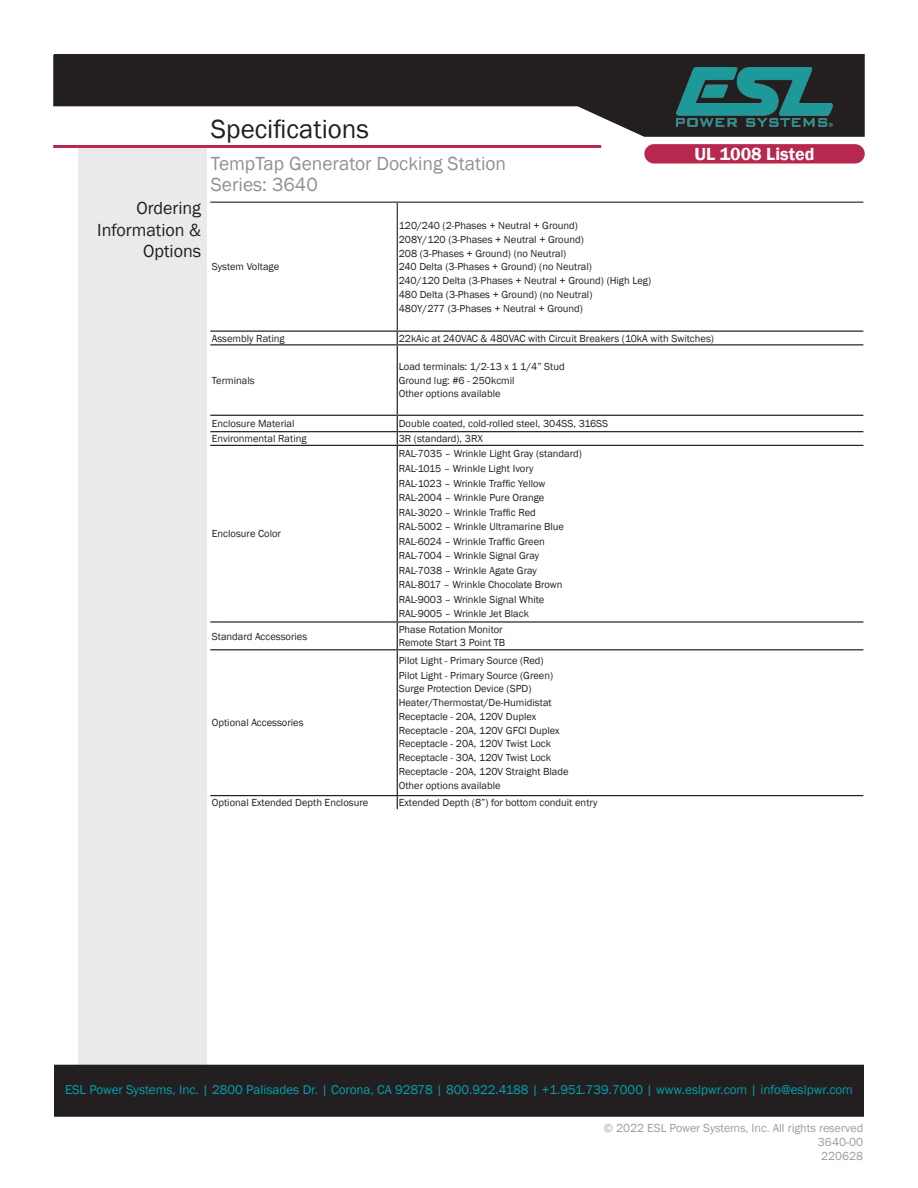
<style>
.page{position:relative;width:918px;height:1188px;background:#fff}
.page>*{position:absolute;margin:0;border:0;box-sizing:border-box;transform-origin:0 0}
.t1{font:27px "Franklin Gothic";color:#231f20}
.t2{font:19.5px "Franklin Gothic";color:#8f9194}
.t3{font:18px "Franklin Gothic";color:#231f20}
.t4{font:600 18px "Franklin Gothic";color:#fff}
.t5{font:13.2px "Franklin Gothic";color:#00a0b0}
.t6{font:12px "Franklin Gothic";color:#9b9da0}
.t7{font:10.5px/13.8px "Franklin Gothic";color:#231f20}
</style>
<div class="page">
<svg style="left:53px;top:54px;width:812px;height:83px"></svg>
<div style="left:78px;top:147px;width:128px;height:968px;background:#eaeaea"></div>
<hr style="left:53px;top:145px;width:548px;height:3px;background:#b8274e">
<div style="left:55px;top:1065px;width:808px;height:51px;background:#231f20"></div>
<div style="left:54px;top:1065px;width:810px;height:52px;border:2px solid #231f20"></div>
<img style="left:677px;top:68px;width:155px;height:58px">
<div style="left:644px;top:144px;width:221px;height:19px;background:#b8274e;border-radius:10px"></div>
<hr style="left:397px;top:331px;width:466px;height:1px;background:#231f20">
<hr style="left:397px;top:345px;width:1px;height:70px;background:#231f20">
<svg style="left:397px;top:416px;width:1px;height:29px"></svg>
<hr style="left:397px;top:446px;width:1px;height:175px;background:#231f20">
<svg style="left:397px;top:623px;width:1px;height:26px"></svg>
<hr style="left:397px;top:650px;width:1px;height:145px;background:#231f20">
<svg style="left:397px;top:796px;width:1px;height:13px"></svg>
<hr style="left:210px;top:344px;width:187px;height:1px;background:#231f20">
<hr style="left:397px;top:344px;width:466px;height:1px;background:#231f20">
<hr style="left:210px;top:415px;width:187px;height:1px;background:#231f20">
<hr style="left:210px;top:431px;width:187px;height:1px;background:#231f20">
<hr style="left:210px;top:445px;width:187px;height:1px;background:#231f20">
<hr style="left:210px;top:621px;width:187px;height:2px;background:#231f20">
<hr style="left:210px;top:649px;width:187px;height:1px;background:#231f20">
<hr style="left:210px;top:795px;width:187px;height:1px;background:#231f20">
<hr style="left:397px;top:415px;width:466px;height:1px;background:#231f20">
<hr style="left:397px;top:431px;width:466px;height:1px;background:#231f20">
<hr style="left:397px;top:445px;width:466px;height:1px;background:#231f20">
<hr style="left:397px;top:621px;width:466px;height:2px;background:#231f20">
<hr style="left:397px;top:649px;width:466px;height:1px;background:#231f20">
<hr style="left:397px;top:795px;width:466px;height:1px;background:#231f20">
<svg style="left:397px;top:332px;width:1px;height:12px"></svg>
<hr style="left:210px;top:331px;width:187px;height:1px;background:#231f20">
<hr style="left:210px;top:202px;width:187px;height:1px;background:#231f20">
<hr style="left:397px;top:202px;width:466px;height:1px;background:#231f20">
<hr style="left:397px;top:203px;width:1px;height:128px;background:#231f20">
<p class="t3" style="left:136px;top:197px;width:66px">Ordering</p>
<p class="t3" style="left:97px;top:219px;width:106px">Information &amp;</p>
<p class="t3" style="left:143px;top:240px;width:60px">Options</p>
<p class="t1" style="left:211px;top:113px;width:160px">Specifications</p>
<p class="t2" style="left:211px;top:151px;width:297px">TempTap Generator Docking Station</p>
<p class="t2" style="left:211px;top:172px;width:108px">Series: 3640</p>
<p class="t7" style="left:212px;top:260px;width:69px">System Voltage</p>
<p class="t7" style="left:399px;top:219px;width:181px">120/240 (2-Phases + Neutral + Ground)</p>
<p class="t7" style="left:399px;top:233px;width:187px">208Y/120 (3-Phases + Neutral + Ground)</p>
<p class="t7" style="left:399px;top:246px;width:169px">208 (3-Phases + Ground) (no Neutral)</p>
<p class="t7" style="left:399px;top:260px;width:195px">240 Delta (3-Phases + Ground) (no Neutral)</p>
<p class="t7" style="left:399px;top:274px;width:254px">240/120 Delta (3-Phases + Neutral + Ground) (High Leg)</p>
<p class="t7" style="left:399px;top:288px;width:195px">480 Delta (3-Phases + Ground) (no Neutral)</p>
<p class="t7" style="left:399px;top:301px;width:186px">480Y/277 (3-Phases + Neutral + Ground)</p>
<h3 class="t4" style="left:694px;top:143px;width:121px">UL 1008 Listed</h3>
<p class="t7" style="left:212px;top:331px;width:74px">Assembly Rating</p>
<p class="t7" style="left:399px;top:331px;width:317px">22kAic at 240VAC &amp; 480VAC with Circuit Breakers (10kA with Switches)</p>
<p class="t7" style="left:212px;top:374px;width:44px">Terminals</p>
<p class="t7" style="left:399px;top:360px;width:168px">Load terminals: 1/2-13 x 1 1/4” Stud</p>
<p class="t7" style="left:399px;top:374px;width:117px">Ground lug: #6 - 250kcmil</p>
<p class="t7" style="left:399px;top:387px;width:103px">Other options available</p>
<p class="t7" style="left:212px;top:417px;width:84px">Enclosure Material</p>
<p class="t7" style="left:399px;top:417px;width:211px">Double coated, cold-rolled steel, 304SS, 316SS</p>
<p class="t7" style="left:212px;top:432px;width:96px">Environmental Rating</p>
<p class="t7" style="left:399px;top:432px;width:86px">3R (standard), 3RX</p>
<p class="t7" style="left:212px;top:527px;width:71px">Enclosure Color</p>
<p class="t7" style="left:399px;top:447px;width:185px">RAL-7035 – Wrinkle Light Gray (standard)</p>
<p class="t7" style="left:399px;top:462px;width:136px">RAL-1015 – Wrinkle Light Ivory</p>
<p class="t7" style="left:399px;top:476px;width:148px">RAL-1023 – Wrinkle Traffic Yellow</p>
<p class="t7" style="left:399px;top:491px;width:147px">RAL-2004 – Wrinkle Pure Orange</p>
<p class="t7" style="left:399px;top:505px;width:139px">RAL-3020 – Wrinkle Traffic Red</p>
<p class="t7" style="left:399px;top:520px;width:167px">RAL-5002 – Wrinkle Ultramarine Blue</p>
<p class="t7" style="left:399px;top:534px;width:148px">RAL-6024 – Wrinkle Traffic Green</p>
<p class="t7" style="left:399px;top:549px;width:142px">RAL-7004 – Wrinkle Signal Gray</p>
<p class="t7" style="left:399px;top:564px;width:140px">RAL-7038 – Wrinkle Agate Gray</p>
<p class="t7" style="left:399px;top:578px;width:165px">RAL-8017 – Wrinkle Chocolate Brown</p>
<p class="t7" style="left:399px;top:593px;width:147px">RAL-9003 – Wrinkle Signal White</p>
<p class="t7" style="left:399px;top:607px;width:132px">RAL-9005 – Wrinkle Jet Black</p>
<p class="t7" style="left:212px;top:629px;width:97px">Standard Accessories</p>
<p class="t7" style="left:399px;top:623px;width:108px">Phase Rotation Monitor<br>Remote Start 3 Point TB</p>
<p class="t7" style="left:212px;top:716px;width:93px">Optional Accessories</p>
<p class="t7" style="left:399px;top:654px;width:146px">Pilot Light - Primary Source (Red)</p>
<p class="t7" style="left:399px;top:669px;width:156px">Pilot Light - Primary Source (Green)</p>
<p class="t7" style="left:399px;top:682px;width:134px">Surge Protection Device (SPD)</p>
<p class="t7" style="left:399px;top:696px;width:155px">Heater/Thermostat/De-Humidistat</p>
<p class="t7" style="left:399px;top:710px;width:139px">Receptacle - 20A, 120V Duplex</p>
<p class="t7" style="left:399px;top:723px;width:162px">Receptacle - 20A, 120V GFCI Duplex</p>
<p class="t7" style="left:399px;top:737px;width:154px">Receptacle - 20A, 120V Twist Lock</p>
<p class="t7" style="left:399px;top:751px;width:154px">Receptacle - 30A, 120V Twist Lock</p>
<p class="t7" style="left:399px;top:765px;width:171px">Receptacle - 20A, 120V Straight Blade</p>
<p class="t7" style="left:399px;top:778px;width:103px">Other options available</p>
<p class="t7" style="left:212px;top:796px;width:158px">Optional Extended Depth Enclosure</p>
<p class="t7" style="left:399px;top:796px;width:200px">Extended Depth (8”) for bottom conduit entry</p>
<p class="t5" style="left:65px;top:1081px;width:790px">ESL Power Systems, Inc. | 2800 Palisades Dr. | Corona, CA 92878 | 800.922.4188 | +1.951.739.7000 | www.eslpwr.com | info@eslpwr.com</p>
<p class="t6" style="left:604px;top:1120px;width:261px">© 2022 ESL Power Systems, Inc. All rights reserved</p>
<p class="t6" style="left:818px;top:1135px;width:47px">3640-00</p>
<p class="t6" style="left:821px;top:1149px;width:44px">220628</p>
</div>
